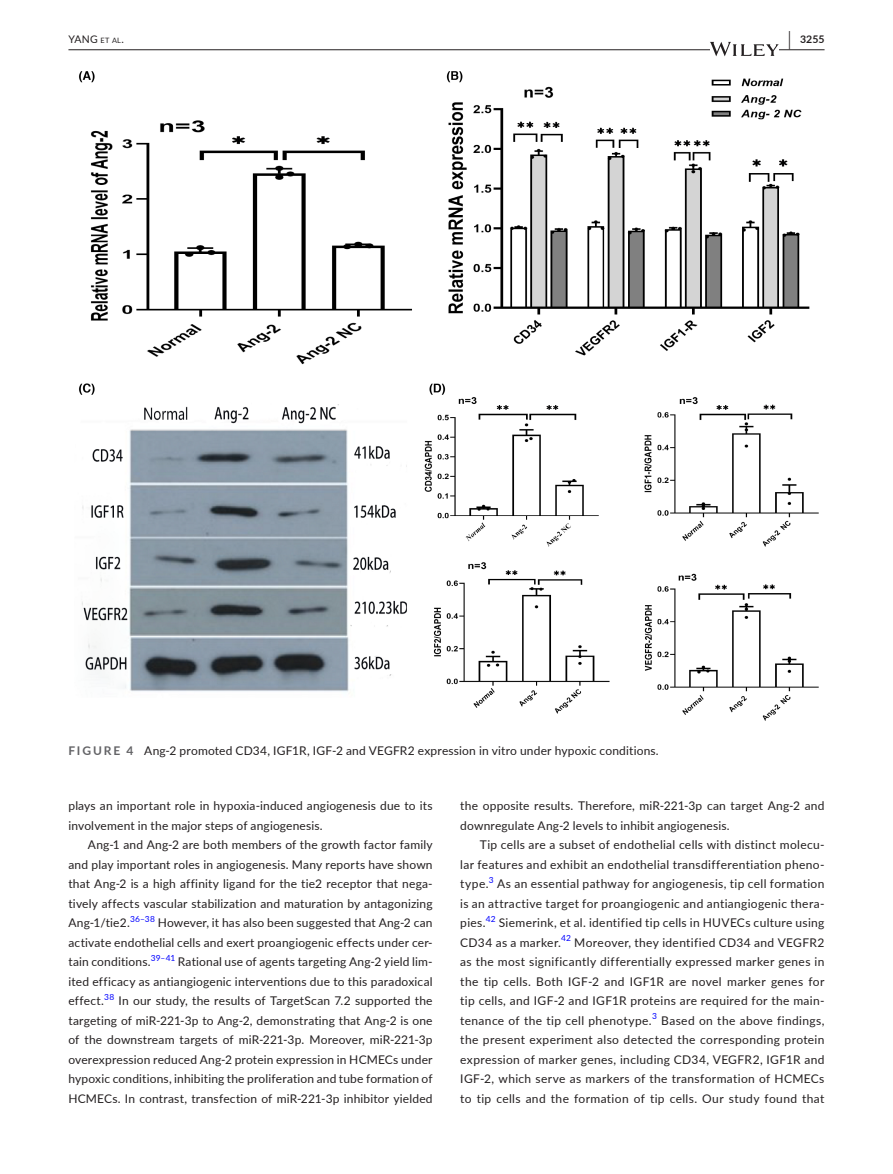
<style>
.page{position:relative;width:893px;height:1174px;background:#fff}
.page>*{position:absolute;margin:0;border:0;box-sizing:border-box;transform-origin:0 0}
.t1{font:12px/19.5px "Lato";letter-spacing:.015em;color:#231f20;text-align:justify}
.t2{font:10.5px "Lato";color:#231f20}
.t3{font:700 10.5px "Lato";color:#231f20}
.t4{font:8.4px "Lato";letter-spacing:.015em;color:#00f}
.s1{font-size:7.35px}
.s2{font-size:19.5px}
.s3{font-weight:700;color:#636366}
</style>
<div class="page">
<hr style="left:68px;top:49px;width:756px;height:1px;background:#231f20">
<svg style="left:710px;top:42px;width:69px;height:14px"></svg>
<img style="left:79px;top:71px;width:740px;height:650px">
<p class="t2" style="left:68px;top:31px;width:57px">YANG <span class="s1">et al</span>.</p>
<p class="t3" style="left:789px;top:31px;width:37px"><span class="s2">|</span> 3255</p>
<p class="t1" style="left:68px;top:740px;width:592px"><span class="s3">FIGURE 4</span> Ang-2 promoted CD34, IGF1R, IGF-2 and VEGFR2 expression in vitro under hypoxic conditions.</p>
<p class="t1" style="left:68px;top:795px;width:366px">plays an important role in hypoxia-induced angiogenesis due to its involvement in the major steps of angiogenesis.</p>
<p class="t1" style="left:68px;top:834px;width:366px;text-indent:19px">Ang-1 and Ang-2 are both members of the growth factor family and play important roles in angiogenesis. Many reports have shown that Ang-2 is a high affinity ligand for the tie2 receptor that nega&shy;tively affects vascular stabilization and maturation by antagonizing Ang-1/tie2.</p>
<p class="t4" style="left:130px;top:913px;width:26px">36–38</p>
<p class="t1" style="left:68px;top:912px;width:366px;text-indent:89px">However, it has also been suggested that Ang-2 can activate endothelial cells and exert proangiogenic effects under cer&shy;tain conditions.</p>
<p class="t4" style="left:151px;top:952px;width:26px">39–41</p>
<p class="t1" style="left:68px;top:951px;width:366px;text-indent:109px">Rational use of agents targeting Ang-2 yield lim&shy;ited efficacy as antiangiogenic interventions due to this paradoxical effect.<sup>38</sup> In our study, the results of TargetScan 7.2 supported the targeting of miR-221-3p to Ang-2, demonstrating that Ang-2 is one of the downstream targets of miR-221-3p. Moreover, miR-221-3p overexpression reduced Ang-2 protein expression in HCMECs under hypoxic conditions, inhibiting the proliferation and tube formation of HCMECs. In contrast, transfection of miR-221-3p inhibitor yielded</p>
<p class="t1" style="left:460px;top:795px;width:366px">the opposite results. Therefore, miR-221-3p can target Ang-2 and downregulate Ang-2 levels to inhibit angiogenesis.</p>
<p class="t1" style="left:460px;top:834px;width:366px;text-indent:20px">Tip cells are a subset of endothelial cells with distinct molecu&shy;lar features and exhibit an endothelial transdifferentiation pheno&shy;type.<sup>3</sup> As an essential pathway for angiogenesis, tip cell formation is an attractive target for proangiogenic and antiangiogenic thera&shy;pies.</p>
<p class="t4" style="left:486px;top:913px;width:11px">42</p>
<p class="t1" style="left:460px;top:912px;width:366px;text-indent:38px">Siemerink, et al. identified tip cells in HUVECs culture using<br>CD34 as a marker.</p>
<p class="t4" style="left:561px;top:932px;width:11px">42</p>
<p class="t1" style="left:460px;top:932px;width:366px;text-indent:114px">Moreover, they identified CD34 and VEGFR2 as the most significantly differentially expressed marker genes in the tip cells. Both IGF-2 and IGF1R are novel marker genes for tip cells, and IGF-2 and IGF1R proteins are required for the main&shy;tenance of the tip cell phenotype.<sup>3</sup> Based on the above findings, the present experiment also detected the corresponding protein expression of marker genes, including CD34, VEGFR2, IGF1R and IGF-2, which serve as markers of the transformation of HCMECs to tip cells and the formation of tip cells. Our study found that</p>
</div>
